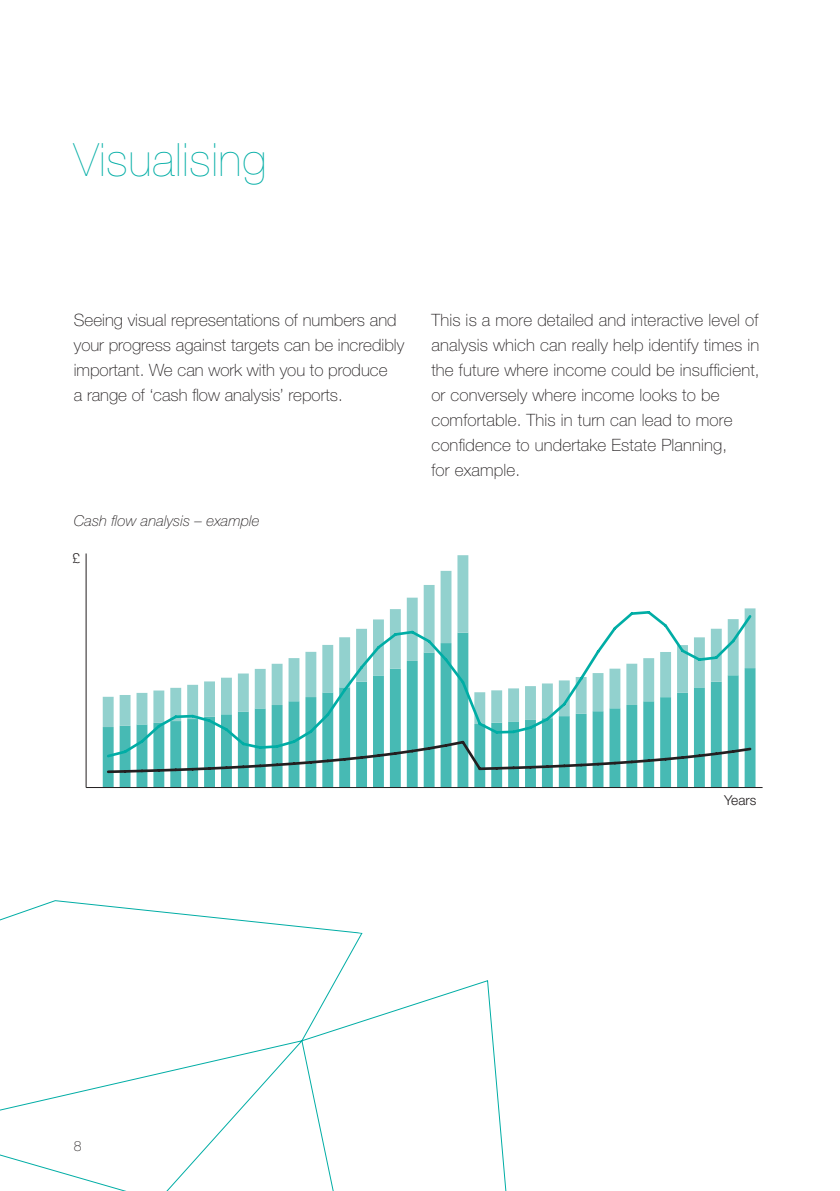
<style>
.page{position:relative;width:840px;height:1191px;background:#fff}
.page>*{position:absolute;margin:0;border:0;box-sizing:border-box;transform-origin:0 0}
.t1{font:200 46px "Helvetica Neue LT Std";letter-spacing:.02em;color:#00ada5}
.t2{font:100 17px/25px "Helvetica Neue LT Std";letter-spacing:.01em;color:#231f20}
.t3{font:italic 100 15px "Helvetica Neue LT Std";letter-spacing:.01em;color:#231f20}
.t4{font:100 14px "Helvetica Neue LT Std";color:#231f20}
.t5{font:300 13.6px "Helvetica Neue LT Std";color:#231f20}
</style>
<div class="page">
<svg style="left:0;top:900px;width:507px;height:291px"></svg>
<svg style="left:103px;top:727px;width:652px;height:60px;fill:#47bab4"></svg>
<svg style="left:103px;top:555px;width:652px;height:172px"></svg>
<svg style="left:105px;top:759px;width:647px;height:15px"></svg>
<svg style="left:105px;top:608px;width:648px;height:151px"></svg>
<hr style="left:86px;top:553px;width:1px;height:234px;background:#231f20">
<hr style="left:86px;top:787px;width:676px;height:1px;background:#231f20">
<h1 class="t1" style="left:74px;top:133px;width:194px">Visualising</h1>
<p class="t2" style="left:74px;top:307px;width:332px">Seeing visual representations of numbers and your progress against targets can be incredibly important. We can work with you to produce<br>a range of ‘cash flow analysis’ reports.</p>
<p class="t3" style="left:74px;top:512px;width:187px">Cash flow analysis – example</p>
<p class="t5" style="left:72px;top:550px;width:9px">£</p>
<p class="t2" style="left:431px;top:307px;width:329px">This is a more detailed and interactive level of analysis which can really help identify times in the future where income could be insufficient, or conversely where income looks to be comfortable. This in turn can lead to more confidence to undertake Estate Planning,<br>for example.</p>
<p class="t5" style="left:723px;top:791px;width:34px">Years</p>
<p class="t4" style="left:74px;top:1138px;width:9px">8</p>
</div>
